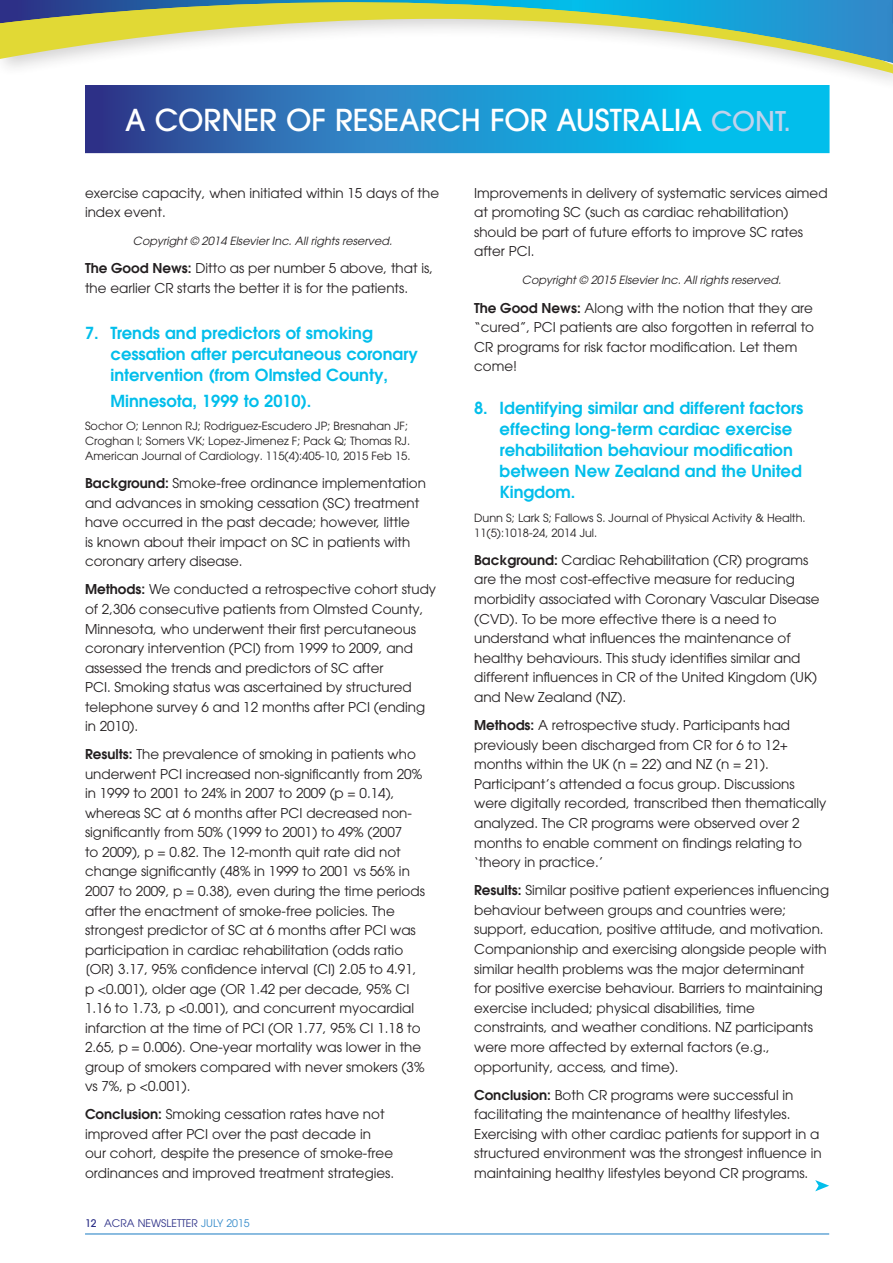
<style>
.page{position:relative;width:893px;height:1263px;background:#fff}
.page>*{position:absolute;margin:0;border:0;box-sizing:border-box;transform-origin:0 0}
.t1{font:500 30px "Avant Garde";color:#fff}
.t2{font:600 16.5px/21.1px "Avant Garde";color:#02beeb}
.t3{font:13.5px/19.5px "Avant Garde";color:#231f20}
.t4{font:11.25px/15px "Avant Garde";color:#231f20}
.t5{font:italic 11.25px "Avant Garde";color:#231f20}
.t6{font:10.5px "Avant Garde";color:#2d3087}
.s1{font-size:27px;color:#c0d2ec}
.s2{font-weight:600}
.s3{font-weight:500}
.s4{color:#3289c9}
</style>
<div class="page">
<hr style="left:85px;top:1233px;width:744px;height:1px;background:#3289c9">
<svg style="left:5px;top:63px;width:879px;height:10px"></svg>
<img style="left:0;top:0;width:884px;height:63px">
<div style="left:884px;top:0;width:9px;height:100px;background:#231f20;opacity:.2"></div>
<svg style="left:892px;top:0;width:1px;height:73px"></svg>
<img style="left:85px;top:85px;width:744px;height:68px">
<svg style="left:815px;top:1180px;width:14px;height:11px"></svg>
<h1 class="t1" style="left:125px;top:108px;width:667px">A CORNER OF RESEARCH FOR AUSTRALIA <span class="s1">CONT.</span></h1>
<p class="t3" style="left:85px;top:184px;width:356px">exercise capacity, when initiated within 15 days of the index event.</p>
<p class="t5" style="left:133px;top:237px;width:261px">Copyright © 2014 Elsevier Inc. All rights reserved.</p>
<p class="t3" style="left:85px;top:259px;width:350px"><span class="s2">The Good News:</span> Ditto as per number 5 above, that is, the earlier CR starts the better it is for the patients.</p>
<p class="t2" style="left:111px;top:324px;width:309px;text-indent:-26px">7. Trends and predictors of smoking cessation after percutaneous coronary intervention (from Olmsted County,</p>
<p class="t2" style="left:111px;top:392px;width:202px">Minnesota, 1999 to 2010).</p>
<p class="t4" style="left:85px;top:419px;width:327px">Sochor O; Lennon RJ; Rodriguez-Escudero JP; Bresnahan JF;<br>Croghan I; Somers VK; Lopez-Jimenez F; Pack Q; Thomas RJ.<br>American Journal of Cardiology. 115(4):405-10, 2015 Feb 15.</p>
<p class="t3" style="left:85px;top:474px;width:342px"><span class="s2">Background:</span> Smoke-free ordinance implementation and advances in smoking cessation (SC) treatment have occurred in the past decade; however, little<br>is known about their impact on SC in patients with coronary artery disease.</p>
<p class="t3" style="left:85px;top:581px;width:353px"><span class="s2">Methods:</span> We conducted a retrospective cohort study of 2,306 consecutive patients from Olmsted County, Minnesota, who underwent their first percutaneous coronary intervention (PCI) from 1999 to 2009, and assessed the trends and predictors of SC after<br>PCI. Smoking status was ascertained by structured telephone survey 6 and 12 months after PCI (ending in 2010).</p>
<p class="t3" style="left:85px;top:745px;width:341px"><span class="s2">Results:</span> The prevalence of smoking in patients who underwent PCI increased non-significantly from 20% in 1999 to 2001 to 24% in 2007 to 2009 (p = 0.14), whereas SC at 6 months after PCI decreased non&shy;significantly from 50% (1999 to 2001) to 49% (2007<br>to 2009), p = 0.82. The 12-month quit rate did not change significantly (48% in 1999 to 2001 vs 56% in 2007 to 2009, p = 0.38), even during the time periods after the enactment of smoke-free policies. The strongest predictor of SC at 6 months after PCI was participation in cardiac rehabilitation (odds ratio [OR] 3.17, 95% confidence interval [CI] 2.05 to 4.91, p &lt;0.001), older age (OR 1.42 per decade, 95% CI 1.16 to 1.73, p &lt;0.001), and concurrent myocardial infarction at the time of PCI (OR 1.77, 95% CI 1.18 to 2.65, p = 0.006). One-year mortality was lower in the group of smokers compared with never smokers (3% vs 7%, p &lt;0.001).</p>
<p class="t3" style="left:85px;top:1106px;width:311px"><span class="s2">Conclusion:</span> Smoking cessation rates have not improved after PCI over the past decade in our cohort, despite the presence of smoke-free ordinances and improved treatment strategies.</p>
<p class="t6" style="left:85px;top:1218px;width:166px"><span class="s3">12</span> ACRA NEWSLETTER <span class="s4">JULY 2015</span></p>
<p class="t3" style="left:474px;top:184px;width:355px">Improvements in delivery of systematic services aimed at promoting SC (such as cardiac rehabilitation) should be part of future efforts to improve SC rates after PCI.</p>
<p class="t5" style="left:522px;top:276px;width:261px">Copyright © 2015 Elsevier Inc. All rights reserved.</p>
<p class="t3" style="left:474px;top:299px;width:341px"><span class="s2">The Good News:</span> Along with the notion that they are “cured”, PCI patients are also forgotten in referral to CR programs for risk factor modification. Let them come!</p>
<p class="t2" style="left:500px;top:399px;width:305px;text-indent:-26px">8. Identifying similar and different factors effecting long-term cardiac exercise rehabilitation behaviour modification between New Zealand and the United Kingdom.</p>
<p class="t4" style="left:474px;top:511px;width:333px">Dunn S; Lark S; Fallows S. Journal of Physical Activity &amp; Health.<br>11(5):1018-24, 2014 Jul.</p>
<p class="t3" style="left:474px;top:551px;width:347px"><span class="s2">Background:</span> Cardiac Rehabilitation (CR) programs are the most cost-effective measure for reducing morbidity associated with Coronary Vascular Disease (CVD). To be more effective there is a need to understand what influences the maintenance of healthy behaviours. This study identifies similar and different influences in CR of the United Kingdom (UK) and New Zealand (NZ).</p>
<p class="t3" style="left:474px;top:716px;width:354px"><span class="s2">Methods:</span> A retrospective study. Participants had previously been discharged from CR for 6 to 12+ months within the UK (n = 22) and NZ (n = 21).<br>Participant’s attended a focus group. Discussions were digitally recorded, transcribed then thematically analyzed. The CR programs were observed over 2 months to enable comment on findings relating to ‘theory in practice.’</p>
<p class="t3" style="left:474px;top:881px;width:357px"><span class="s2">Results:</span> Similar positive patient experiences influencing behaviour between groups and countries were; support, education, positive attitude, and motivation.<br>Companionship and exercising alongside people with similar health problems was the major determinant<br>for positive exercise behaviour. Barriers to maintaining exercise included; physical disabilities, time constraints, and weather conditions. NZ participants were more affected by external factors (e.g., opportunity, access, and time).</p>
<p class="t3" style="left:474px;top:1086px;width:349px"><span class="s2">Conclusion:</span> Both CR programs were successful in facilitating the maintenance of healthy lifestyles.<br>Exercising with other cardiac patients for support in a structured environment was the strongest influence in maintaining healthy lifestyles beyond CR programs.</p>
</div>
